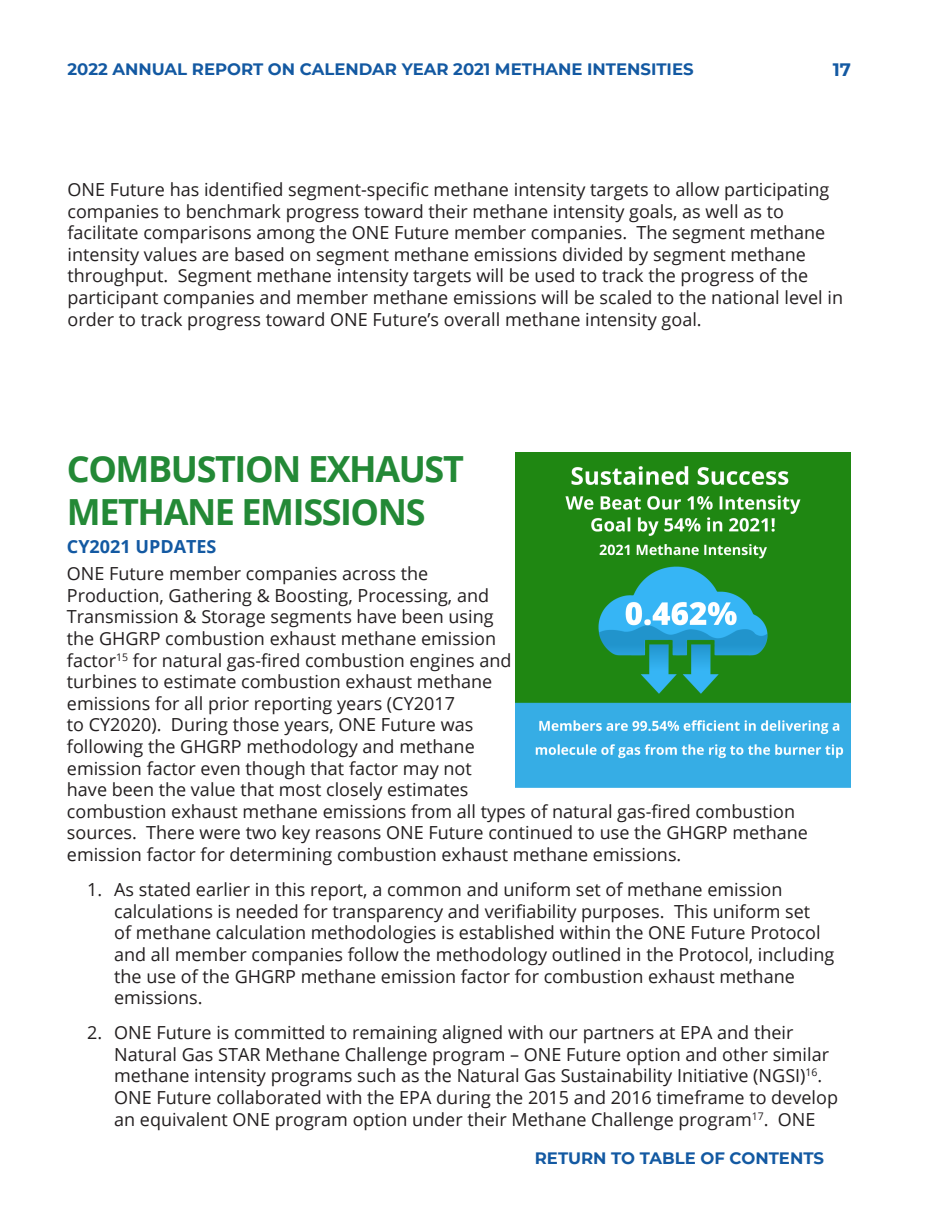
<style>
.page{position:relative;width:932px;height:1215px;background:#fff}
.page>*{position:absolute;margin:0;border:0;box-sizing:border-box;transform-origin:0 0}
.t1{font:700 36px/43.2px "Open Sans";letter-spacing:-.04em;color:#238936}
.t2{font:18px/21.6px "Open Sans";color:#231f20}
.t3{font:700 18px "Open Sans";color:#1359a2}
.t4{font:700 18px "Montserrat";color:#1359a2}
.t5{font:700 16.5px "Montserrat";color:#1359a2}
</style>
<div class="page">
<img style="left:515px;top:453px;width:335px;height:335px">
<p class="t5" style="left:68px;top:58px;width:627px">2022 ANNUAL REPORT ON CALENDAR YEAR 2021 METHANE INTENSITIES</p>
<p class="t4" style="left:832px;top:57px;width:20px">17</p>
<p class="t2" style="left:68px;top:178px;width:777px">ONE Future has identified segment-specific methane intensity targets to allow participating companies to benchmark progress toward their methane intensity goals, as well as to facilitate comparisons among the ONE Future member companies. The segment methane intensity values are based on segment methane emissions divided by segment methane throughput. Segment methane intensity targets will be used to track the progress of the participant companies and member methane emissions will be scaled to the national level in order to track progress toward ONE Future’s overall methane intensity goal.</p>
<h1 class="t1" style="left:67px;top:446px;width:398px">COMBUSTION EXHAUST<br>METHANE EMISSIONS</h1>
<p class="t3" style="left:67px;top:534px;width:151px">CY2021 UPDATES</p>
<p class="t2" style="left:67px;top:562px;width:742px">ONE Future member companies across the<br>Production, Gathering &amp; Boosting, Processing, and<br>Transmission &amp; Storage segments have been using<br>the GHGRP combustion exhaust methane emission<br>factor<sup>15</sup> for natural gas-fired combustion engines and<br>turbines to estimate combustion exhaust methane<br>emissions for all prior reporting years (CY2017<br>to CY2020). During those years, ONE Future was<br>following the GHGRP methodology and methane<br>emission factor even though that factor may not<br>have been the value that most closely estimates<br>combustion exhaust methane emissions from all types of natural gas-fired combustion sources. There were two key reasons ONE Future continued to use the GHGRP methane emission factor for determining combustion exhaust methane emissions.</p>
<p class="t2" style="left:114px;top:878px;width:721px;text-indent:-27px">1. As stated earlier in this report, a common and uniform set of methane emission calculations is needed for transparency and verifiability purposes. This uniform set<br>of methane calculation methodologies is established within the ONE Future Protocol and all member companies follow the methodology outlined in the Protocol, including the use of the GHGRP methane emission factor for combustion exhaust methane emissions.</p>
<p class="t2" style="left:114px;top:1021px;width:725px;text-indent:-27px">2. ONE Future is committed to remaining aligned with our partners at EPA and their Natural Gas STAR Methane Challenge program – ONE Future option and other similar methane intensity programs such as the Natural Gas Sustainability Initiative (NGSI)<sup>16</sup>.<br>ONE Future collaborated with the EPA during the 2015 and 2016 timeframe to develop an equivalent ONE program option under their Methane Challenge program<sup>17</sup>. ONE</p>
<p class="t5" style="left:535px;top:1146px;width:291px">RETURN TO TABLE OF CONTENTS</p>
</div>
